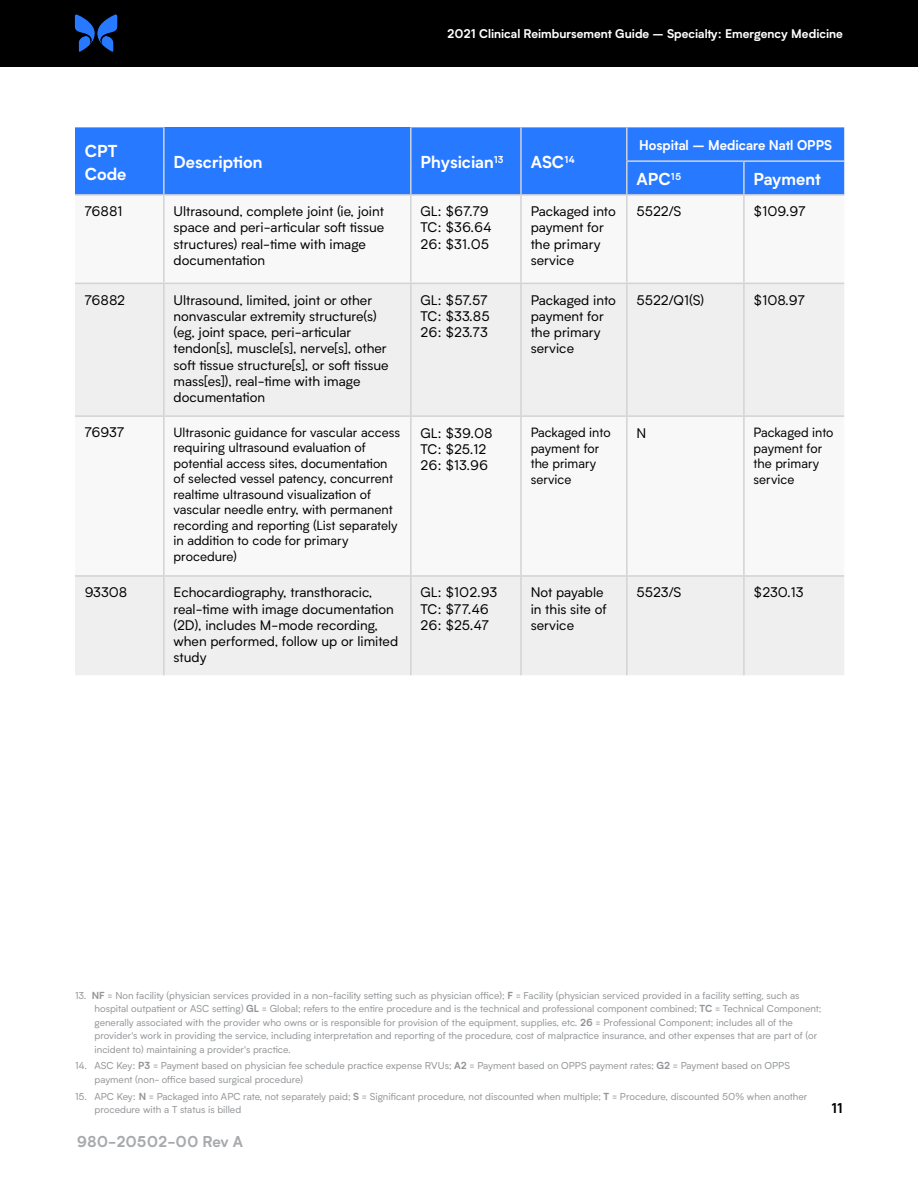
<style>
.page{position:relative;width:918px;height:1188px;background:#fff}
.page>*{position:absolute;margin:0;border:0;box-sizing:border-box;transform-origin:0 0}
.t1{font:700 16.5px/22.5px "Biotif";color:#fff}
.t2{font:700 15px "Biotif";color:#a7a9ac}
.t3{font:13.5px/16.2px "Biotif";color:#000}
.t4{font:700 13.5px "Biotif";color:#fff}
.t5{font:700 13.5px "Biotif";color:#000101}
.t6{font:13.05px/15.6px "Biotif";color:#000}
.t7{font:12.9px/15.5px "Biotif";color:#000}
.t8{font:700 12px "Biotif";color:#fff}
.t9{font:9.75px/13.5px "Biotif";color:#939598}
.s1{font-weight:700}
</style>
<div class="page">
<div style="left:0;top:0;width:918px;height:66px;background:#000"></div>
<img style="left:74px;top:14px;width:44px;height:38px">
<div style="left:75px;top:127px;width:769px;height:67px;background:#2779ff"></div>
<div style="left:164px;top:127px;width:247px;height:68px;background:#2779ff"></div>
<svg style="left:75px;top:284px;width:769px;height:391px;fill:#efeff0"></svg>
<hr style="left:163px;top:127px;width:2px;height:34px;background:#d1d3d4">
<hr style="left:410px;top:127px;width:2px;height:34px;background:#d1d3d4">
<hr style="left:520px;top:127px;width:2px;height:34px;background:#d1d3d4">
<hr style="left:163px;top:161px;width:2px;height:33px;background:#d1d3d4">
<hr style="left:410px;top:161px;width:2px;height:33px;background:#d1d3d4">
<hr style="left:520px;top:161px;width:2px;height:33px;background:#d1d3d4">
<hr style="left:626px;top:127px;width:2px;height:33px;background:#d1d3d4">
<hr style="left:626px;top:160px;width:118px;height:2px;background:#d1d3d4">
<hr style="left:626px;top:162px;width:2px;height:32px;background:#d1d3d4">
<hr style="left:744px;top:160px;width:100px;height:2px;background:#d1d3d4">
<hr style="left:743px;top:162px;width:2px;height:32px;background:#d1d3d4">
<hr style="left:75px;top:194px;width:89px;height:2px;background:#d1d3d4">
<hr style="left:164px;top:194px;width:247px;height:2px;background:#d1d3d4">
<hr style="left:163px;top:196px;width:2px;height:87px;background:#d1d3d4">
<hr style="left:411px;top:194px;width:110px;height:2px;background:#d1d3d4">
<hr style="left:410px;top:196px;width:2px;height:87px;background:#d1d3d4">
<hr style="left:521px;top:194px;width:106px;height:2px;background:#d1d3d4">
<hr style="left:520px;top:196px;width:2px;height:87px;background:#d1d3d4">
<hr style="left:627px;top:194px;width:117px;height:2px;background:#d1d3d4">
<hr style="left:626px;top:196px;width:2px;height:87px;background:#d1d3d4">
<hr style="left:744px;top:194px;width:100px;height:2px;background:#d1d3d4">
<hr style="left:743px;top:196px;width:2px;height:87px;background:#d1d3d4">
<hr style="left:75px;top:283px;width:89px;height:1px;background:#d1d3d4">
<hr style="left:164px;top:283px;width:247px;height:1px;background:#d1d3d4">
<hr style="left:163px;top:284px;width:2px;height:131px;background:#d1d3d4">
<hr style="left:411px;top:283px;width:110px;height:1px;background:#d1d3d4">
<hr style="left:410px;top:284px;width:2px;height:131px;background:#d1d3d4">
<hr style="left:521px;top:283px;width:106px;height:1px;background:#d1d3d4">
<hr style="left:520px;top:284px;width:2px;height:131px;background:#d1d3d4">
<hr style="left:627px;top:283px;width:117px;height:1px;background:#d1d3d4">
<hr style="left:626px;top:284px;width:2px;height:131px;background:#d1d3d4">
<hr style="left:744px;top:283px;width:100px;height:1px;background:#d1d3d4">
<hr style="left:743px;top:284px;width:2px;height:131px;background:#d1d3d4">
<hr style="left:163px;top:417px;width:2px;height:158px;background:#d1d3d4">
<hr style="left:410px;top:417px;width:2px;height:158px;background:#d1d3d4">
<hr style="left:520px;top:417px;width:2px;height:158px;background:#d1d3d4">
<hr style="left:626px;top:417px;width:2px;height:158px;background:#d1d3d4">
<hr style="left:743px;top:417px;width:2px;height:158px;background:#d1d3d4">
<hr style="left:163px;top:577px;width:2px;height:98px;background:#d1d3d4">
<hr style="left:410px;top:577px;width:2px;height:98px;background:#d1d3d4">
<hr style="left:520px;top:577px;width:2px;height:98px;background:#d1d3d4">
<hr style="left:626px;top:577px;width:2px;height:98px;background:#d1d3d4">
<hr style="left:743px;top:577px;width:2px;height:98px;background:#d1d3d4">
<hr style="left:75px;top:415px;width:89px;height:2px;background:#d1d3d4">
<hr style="left:164px;top:415px;width:247px;height:2px;background:#d1d3d4">
<hr style="left:411px;top:415px;width:110px;height:2px;background:#d1d3d4">
<hr style="left:521px;top:415px;width:106px;height:2px;background:#d1d3d4">
<hr style="left:627px;top:415px;width:117px;height:2px;background:#d1d3d4">
<hr style="left:744px;top:415px;width:100px;height:2px;background:#d1d3d4">
<hr style="left:75px;top:575px;width:89px;height:2px;background:#d1d3d4">
<hr style="left:164px;top:575px;width:247px;height:2px;background:#d1d3d4">
<hr style="left:411px;top:575px;width:110px;height:2px;background:#d1d3d4">
<hr style="left:521px;top:575px;width:106px;height:2px;background:#d1d3d4">
<hr style="left:627px;top:575px;width:117px;height:2px;background:#d1d3d4">
<hr style="left:744px;top:575px;width:100px;height:2px;background:#d1d3d4">
<p class="t8" style="left:447px;top:24px;width:397px">2021 Clinical Reimbursement Guide – Specialty: Emergency Medicine</p>
<h1 class="t1" style="left:85px;top:139px;width:43px">CPT<br>Code</h1>
<h1 class="t1" style="left:174px;top:150px;width:91px">Description</h1>
<h1 class="t1" style="left:421px;top:150px;width:85px">Physician<sup>13</sup></h1>
<h1 class="t1" style="left:531px;top:150px;width:46px">ASC<sup>14</sup></h1>
<h3 class="t4" style="left:639px;top:135px;width:195px">Hospital – Medicare Natl OPPS</h3>
<h1 class="t1" style="left:637px;top:167px;width:46px">APC<sup>15</sup></h1>
<h1 class="t1" style="left:754px;top:167px;width:69px">Payment</h1>
<h3 class="t3" style="left:85px;top:203px;width:39px">76881</h3>
<h3 class="t3" style="left:174px;top:203px;width:212px">Ultrasound, complete joint (ie, joint space and peri-articular soft tissue structures) real-time with image documentation</h3>
<h3 class="t3" style="left:421px;top:203px;width:73px">GL: $67.79<br>TC: $36.64<br>26: $31.05</h3>
<h3 class="t3" style="left:531px;top:203px;width:87px">Packaged into payment for the primary service</h3>
<h3 class="t3" style="left:637px;top:203px;width:46px">5522/S</h3>
<h3 class="t3" style="left:754px;top:203px;width:53px">$109.97</h3>
<h3 class="t3" style="left:85px;top:291px;width:42px">76882</h3>
<p class="t3" style="left:174px;top:291px;width:217px">Ultrasound, limited, joint or other nonvascular extremity structure(s) (eg, joint space, peri-articular tendon[s], muscle[s], nerve[s], other soft tissue structure[s], or soft tissue mass[es]), real-time with image documentation</p>
<h3 class="t3" style="left:421px;top:291px;width:71px">GL: $57.57<br>TC: $33.85<br>26: $23.73</h3>
<h3 class="t3" style="left:531px;top:291px;width:87px">Packaged into payment for the primary service</h3>
<h3 class="t3" style="left:637px;top:291px;width:69px">5522/Q1(S)</h3>
<h3 class="t3" style="left:754px;top:291px;width:53px">$108.97</h3>
<h3 class="t3" style="left:85px;top:424px;width:41px">76937</h3>
<p class="t7" style="left:174px;top:424px;width:228px">Ultrasonic guidance for vascular access requiring ultrasound evaluation of potential access sites, documentation of selected vessel patency, concurrent realtime ultrasound visualization of vascular needle entry, with permanent recording and reporting (List separately in addition to code for primary procedure)</p>
<h3 class="t3" style="left:421px;top:424px;width:74px">GL: $39.08<br>TC: $25.12<br>26: $13.96</h3>
<h3 class="t6" style="left:531px;top:424px;width:81px">Packaged into payment for the primary service</h3>
<h3 class="t3" style="left:637px;top:424px;width:11px">N</h3>
<h3 class="t6" style="left:754px;top:424px;width:81px">Packaged into payment for the primary service</h3>
<h3 class="t3" style="left:85px;top:584px;width:44px">93308</h3>
<h3 class="t3" style="left:174px;top:584px;width:226px">Echocardiography, transthoracic, real-time with image documentation (2D), includes M-mode recording, when performed, follow up or limited study</h3>
<h3 class="t3" style="left:421px;top:584px;width:78px">GL: $102.93<br>TC: $77.46<br>26: $25.47</h3>
<h3 class="t3" style="left:531px;top:584px;width:78px">Not payable in this site of service</h3>
<h3 class="t3" style="left:637px;top:584px;width:46px">5523/S</h3>
<h3 class="t3" style="left:754px;top:584px;width:52px">$230.13</h3>
<p class="t9" style="left:94px;top:988px;width:728px;text-indent:-20px">13. <span class="s1">NF</span> = Non facility (physician services provided in a non-facility setting such as physician office); <span class="s1">F</span> = Facility (physician serviced provided in a facility setting, such as hospital outpatient or ASC setting) <span class="s1">GL</span> = Global; refers to the entire procedure and is the technical and professional component combined; <span class="s1">TC</span> = Technical Component; generally associated with the provider who owns or is responsible for provision of the equipment, supplies, etc. <span class="s1">26</span> = Professional Component; includes all of the provider's work in providing the service, including interpretation and reporting of the procedure, cost of malpractice insurance, and other expenses that are part of (or incident to) maintaining a provider's practice.</p>
<p class="t9" style="left:95px;top:1059px;width:697px;text-indent:-20px">14. ASC Key: <span class="s1">P3</span> = Payment based on physician fee schedule practice expense RVUs; <span class="s1">A2</span> = Payment based on OPPS payment rates; <span class="s1">G2</span> = Payment based on OPPS payment (non- office based surgical procedure)</p>
<p class="t9" style="left:95px;top:1089px;width:714px;text-indent:-20px">15. APC Key: <span class="s1">N</span> = Packaged into APC rate, not separately paid; <span class="s1">S</span> = Significant procedure, not discounted when multiple; <span class="s1">T</span> = Procedure, discounted 50% when another procedure with a T status is billed</p>
<h2 class="t2" style="left:77px;top:1131px;width:168px">980-20502-00 Rev A</h2>
<h3 class="t5" style="left:831px;top:1098px;width:13px">11</h3>
</div>
